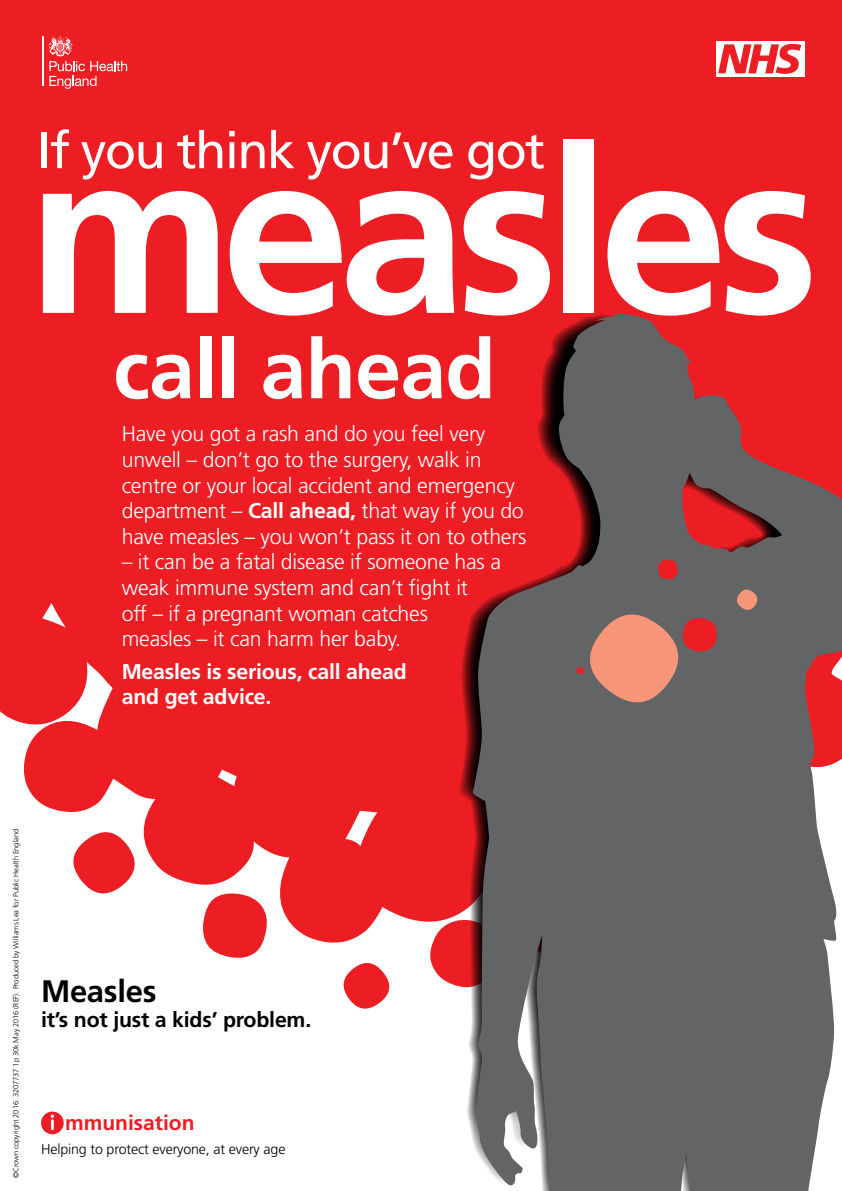
<style>
.page{position:relative;width:842px;height:1191px;background:#fff}
.page>*{position:absolute;margin:0;border:0;box-sizing:border-box;transform-origin:0 0}
.t1{font:700 231.2px "Frutiger";letter-spacing:-.05em;color:#fff}
.t2{font:700 82.6px "Frutiger";letter-spacing:-.01em;color:#fff}
.t3{font:51px "Frutiger";letter-spacing:-.03em;color:#fff}
.t4{font:700 31px "Frutiger";letter-spacing:-.01em;color:#000}
.t5{font:300 21.3px/25.6px "Frutiger";letter-spacing:-.01em;color:#fff}
.t6{font:700 21.3px/25.6px "Frutiger";letter-spacing:-.01em;color:#fff}
.t7{font:700 21.3px "Frutiger";letter-spacing:-.01em;color:#000}
.t8{font:700 21px "Frutiger";color:#ed1d24}
.t9{font:300 14.2px "Frutiger";letter-spacing:-.01em;color:#000}
.t10{font:300 7.5px "Frutiger";letter-spacing:-.01em;color:#000}
.s1{font-weight:700}
</style>
<div class="page">
<svg style="left:74px;top:866px;width:374px;height:143px"></svg>
<svg style="left:0;top:484px;width:448px;height:382px;background:#ee2e35"></svg>
<div style="left:0;top:0;width:842px;height:484px;background:#ed1d24"></div>
<div style="left:716px;top:41px;width:89px;height:36px;background:#fff"></div>
<svg style="left:718px;top:44px;width:83px;height:30px"></svg>
<hr style="left:42px;top:36px;width:1px;height:50px;background:#fff">
<svg style="left:48px;top:36px;width:79px;height:53px"></svg>
<div style="left:448px;top:484px;width:10px;height:502px;background:#ed1d24"></div>
<img style="left:458px;top:484px;width:14px;height:651px">
<img style="left:473px;top:313px;width:369px;height:878px">
<svg style="left:735px;top:588px;width:24px;height:23px"></svg>
<svg style="left:658px;top:559px;width:20px;height:20px"></svg>
<svg style="left:577px;top:608px;width:141px;height:100px;background:#a87369"></svg>
<div style="left:3px;top:505px;width:24px;height:19px;background:#ed1d24"></div>
<div style="left:830px;top:799px;width:12px;height:29px;background:#fff"></div>
<svg style="left:41px;top:1111px;width:23px;height:23px"></svg>
<p class="t3" style="left:37px;top:120px;width:509px">If you think you’ve got</p>
<p class="t1" style="left:27px;top:97px;width:793px">measles</p>
<p class="t2" style="left:113px;top:321px;width:384px">call ahead</p>
<p class="t5" style="left:122px;top:421px;width:406px">Have you got a rash and do you feel very unwell – don’t go to the surgery, walk in centre or your local accident and emergency department – <span class="s1">Call ahead,</span> that way if you do have measles – you won’t pass it on to others</p>
<p class="t5" style="left:122px;top:549px;width:381px">– it can be a fatal disease if someone has a weak immune system and can’t fight it<br>off – if a pregnant woman catches measles – it can harm her baby.</p>
<p class="t6" style="left:122px;top:658px;width:287px">Measles is serious, call ahead and get advice.</p>
<p class="t10" style="left:12px;top:1178px;width:351px;rotate:-90deg">©Crown copyright 2016. 3207737 1p 30k May 2016 (REF). Produced by Williams Lea for Public Health England</p>
<p class="t4" style="left:41px;top:972px;width:117px">Measles</p>
<p class="t7" style="left:41px;top:1007px;width:272px">it’s not just a kids’ problem.</p>
<p class="t8" style="left:65px;top:1110px;width:131px">mmunisation</p>
<p class="t9" style="left:41px;top:1141px;width:246px">Helping to protect everyone, at every age</p>
</div>
